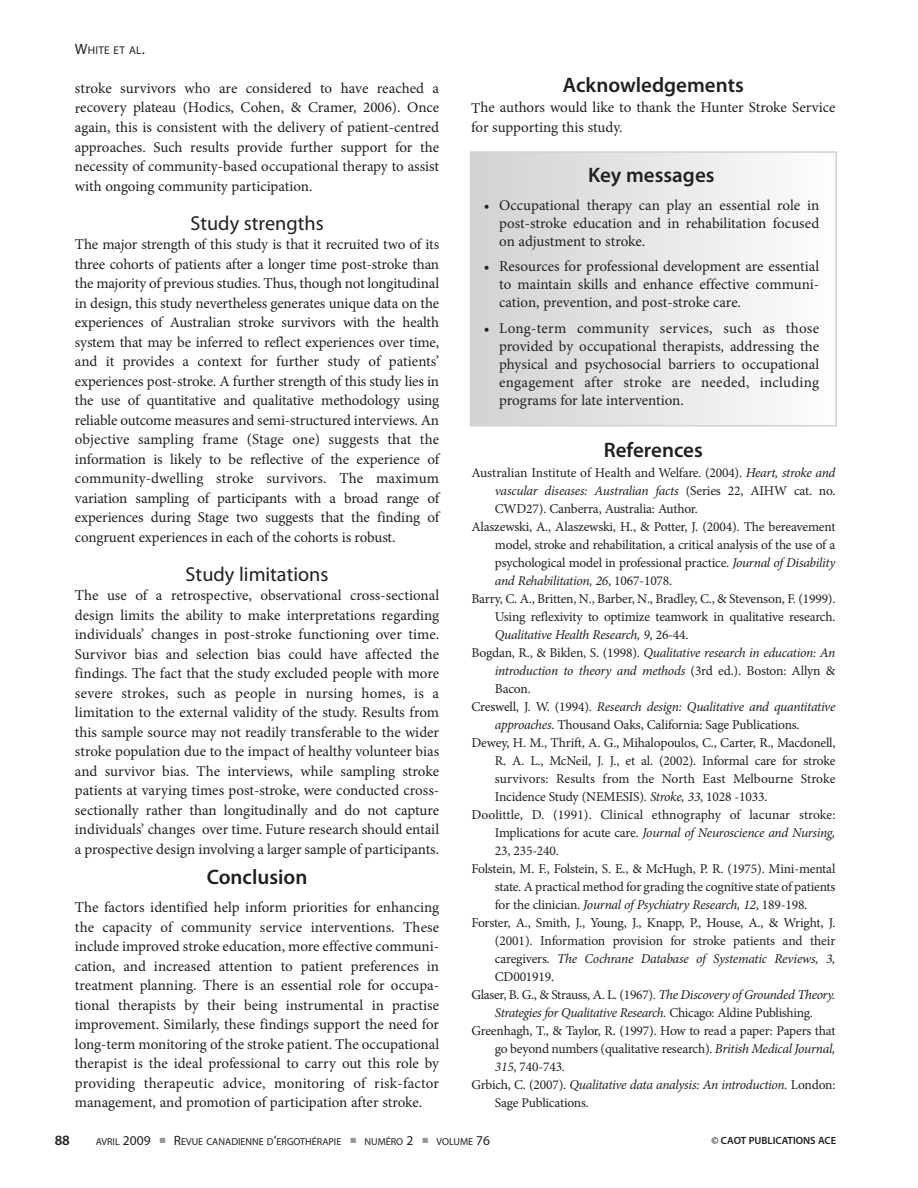
<style>
.page{position:relative;width:918px;height:1188px;background:#fff}
.page>*{position:absolute;margin:0;border:0;box-sizing:border-box;transform-origin:0 0}
.t1{font:600 21px "Myriad Pro";color:#231f20}
.t2{font:20.25px "Myriad Pro";color:#231f20}
.t3{font:15px/19.5px "Minion Pro";letter-spacing:-.005em;color:#231f20;text-align:justify}
.t4{font:600 14.25px "Myriad Pro";color:#231f20}
.t5{font:13.5px "Minion Pro";letter-spacing:-.015em;color:#231f20}
.t6{font:italic 13.5px "Minion Pro";letter-spacing:-.025em;color:#231f20}
.t7{font:13.5px "Minion Pro";letter-spacing:.005em;color:#231f20}
.t8{font:11.25px "Myriad Pro";letter-spacing:.02em;color:#231f20}
.t9{font:10.5px "Myriad MM.565.wt.600.wd";color:#231f20}
.t10{font:10.2px "Myriad Pro";color:#231f20}
.s1{font-size:15px}
.s2{font-style:italic}
.s3{font-style:normal}
.s4{font-size:13.5px}
.s5{font-family:"Myriad MM.400.wt.600.wd"}
</style>
<div class="page">
<div style="left:471px;top:153px;width:365px;height:272px;background:linear-gradient(to right,#d0d2d4,#fdfefe)"></div>
<div style="left:470px;top:151px;width:367px;height:276px;border:2px solid #d1d2d4"></div>
<p class="t8" style="left:75px;top:46px;width:71px"><span class="s1">W</span>HITE ET AL<span class="s1">.</span></p>
<h1 class="t1" style="left:563px;top:77px;width:182px">Acknowledgements</h1>
<p class="t3" style="left:471px;top:99px;width:366px">The authors would like to thank the Hunter Stroke Service for supporting this study.</p>
<p class="t3" style="left:75px;top:80px;width:366px">stroke survivors who are considered to have reached a recovery plateau (Hodics, Cohen, &amp; Cramer, 2006). Once again, this is consistent with the delivery of patient-centred approaches. Such results provide further support for the necessity of community-based occupational therapy to assist with ongoing community participation.</p>
<h2 class="t2" style="left:190px;top:215px;width:135px">Study strengths</h2>
<p class="t3" style="left:75px;top:236px;width:366px">The major strength of this study is that it recruited two of its three cohorts of patients after a longer time post-stroke than the majority of previous studies. Thus, though not longitudinal in design, this study nevertheless generates unique data on the experiences of Australian stroke survivors with the health system that may be inferred to reflect experiences over time, and it provides a context for further study of patients’ experiences post-stroke. A further strength of this study lies in the use of quantitative and qualitative methodology using reliable outcome measures and semi-structured interviews. An objective sampling frame (Stage one) suggests that the information is likely to be reflective of the experience of community-dwelling stroke survivors. The maximum variation sampling of participants with a broad range of experiences during Stage two suggests that the finding of congruent experiences in each of the cohorts is robust.</p>
<h2 class="t2" style="left:186px;top:566px;width:144px">Study limitations</h2>
<p class="t3" style="left:75px;top:587px;width:366px">The use of a retrospective, observational cross-sectional design limits the ability to make interpretations regarding individuals’ changes in post-stroke functioning over time.<br>Survivor bias and selection bias could have affected the findings. The fact that the study excluded people with more severe strokes, such as people in nursing homes, is a limitation to the external validity of the study. Results from this sample source may not readily transferable to the wider stroke population due to the impact of healthy volunteer bias and survivor bias. The interviews, while sampling stroke patients at varying times post-stroke, were conducted cross&shy;sectionally rather than longitudinally and do not capture individuals’ changes over time. Future research should entail a prospective design involving a larger sample of participants.</p>
<h1 class="t1" style="left:207px;top:869px;width:102px">Conclusion</h1>
<p class="t3" style="left:75px;top:899px;width:366px">The factors identified help inform priorities for enhancing the capacity of community service interventions. These include improved stroke education, more effective communi&shy;cation, and increased attention to patient preferences in treatment planning. There is an essential role for occupa&shy;tional therapists by their being instrumental in practise improvement. Similarly, these findings support the need for long-term monitoring of the stroke patient. The occupational therapist is the ideal professional to carry out this role by providing therapeutic advice, monitoring of risk-factor management, and promotion of participation after stroke.</p>
<h1 class="t1" style="left:588px;top:167px;width:128px">Key messages</h1>
<p class="t3" style="left:499px;top:197px;width:322px;line-height:18px;text-indent:-15px">• Occupational therapy can play an essential role in post-stroke education and in rehabilitation focused on adjustment to stroke.</p>
<p class="t3" style="left:499px;top:259px;width:322px;line-height:18px;text-indent:-15px">• Resources for professional development are essential to maintain skills and enhance effective communi&shy;cation, prevention, and post-stroke care.</p>
<p class="t3" style="left:499px;top:320px;width:322px;line-height:18px;text-indent:-15px">• Long-term community services, such as those provided by occupational therapists, addressing the physical and psychosocial barriers to occupational engagement after stroke are needed, including programs for late intervention.</p>
<h1 class="t1" style="left:604px;top:442px;width:101px">References</h1>
<p class="t5" style="left:471px;top:467px;width:366px">Australian Institute of Health and Welfare. (2004). <span class="s2">Heart, stroke and</span></p>
<p class="t6" style="left:495px;top:485px;width:342px">vascular diseases: Australian facts <span class="s3">(Series 22, AIHW cat. no.</span></p>
<p class="t5" style="left:495px;top:503px;width:205px">CWD27). Canberra, Australia: Author.</p>
<p class="t5" style="left:471px;top:521px;width:366px">Alaszewski, A., Alaszewski, H., &amp; Potter, J. (2004). The bereavement</p>
<p class="t5" style="left:495px;top:539px;width:342px">model, stroke and rehabilitation, a critical analysis of the use of a</p>
<p class="t5" style="left:495px;top:557px;width:342px">psychological model in professional practice. <span class="s2">Journal of Disability</span></p>
<p class="t6" style="left:495px;top:575px;width:179px">and Rehabilitation, 26<span class="s3">, 1067-1078.</span></p>
<p class="t5" style="left:471px;top:593px;width:366px">Barry, C. A., Britten, N., Barber, N., Bradley, C., &amp; Stevenson, F. (1999).</p>
<p class="t5" style="left:495px;top:611px;width:342px">Using reflexivity to optimize teamwork in qualitative research.</p>
<p class="t6" style="left:495px;top:629px;width:195px">Qualitative Health Research, 9<span class="s3">, 26-44.</span></p>
<p class="t6" style="left:471px;top:647px;width:366px"><span class="s3">Bogdan, R., &amp; Biklen, S. (1998).</span> Qualitative research in education: An</p>
<p class="t6" style="left:495px;top:665px;width:342px">introduction to theory and methods <span class="s3">(3rd ed.). Boston: Allyn &amp;</span></p>
<p class="t5" style="left:495px;top:683px;width:37px">Bacon.</p>
<p class="t6" style="left:471px;top:701px;width:366px"><span class="s3">Creswell, J. W. (1994).</span> Research design: Qualitative and quantitative</p>
<p class="t5" style="left:495px;top:719px;width:306px"><span class="s2">approaches</span>. Thousand Oaks, California: Sage Publications.</p>
<p class="t5" style="left:471px;top:737px;width:366px">Dewey, H. M., Thrift, A. G., Mihalopoulos, C., Carter, R., Macdonell,</p>
<p class="t5" style="left:495px;top:755px;width:342px">R. A. L., McNeil, J. J., et al. (2002). Informal care for stroke</p>
<p class="t5" style="left:495px;top:773px;width:342px">survivors: Results from the North East Melbourne Stroke</p>
<p class="t5" style="left:495px;top:791px;width:274px">Incidence Study (NEMESIS). <span class="s2">Stroke, 33</span>, 1028 -1033.</p>
<p class="t7" style="left:471px;top:809px;width:366px">Doolittle, D. (1991). Clinical ethnography of lacunar stroke:</p>
<p class="t6" style="left:495px;top:827px;width:342px"><span class="s3">Implications for acute care.</span> Journal of Neuroscience and Nursing,</p>
<p class="t5" style="left:495px;top:845px;width:66px">23, 235-240.</p>
<p class="t5" style="left:471px;top:863px;width:366px">Folstein, M. F., Folstein, S. E., &amp; McHugh, P. R. (1975). Mini-mental</p>
<p class="t5" style="left:495px;top:881px;width:342px">state. A practical method for grading the cognitive state of patients</p>
<p class="t6" style="left:495px;top:899px;width:314px"><span class="s3">for the clinician.</span> Journal of Psychiatry Research, 12<span class="s3">, 189-198.</span></p>
<p class="t5" style="left:471px;top:917px;width:366px">Forster, A., Smith, J., Young, J., Knapp, P., House, A., &amp; Wright, J.</p>
<p class="t5" style="left:495px;top:935px;width:342px">(2001). Information provision for stroke patients and their</p>
<p class="t6" style="left:495px;top:953px;width:342px"><span class="s3">caregivers.</span> The Cochrane Database of Systematic Reviews, 3,</p>
<p class="t5" style="left:495px;top:971px;width:61px">CD001919.</p>
<p class="t5" style="left:471px;top:989px;width:366px">Glaser, B. G., &amp; Strauss, A. L. (1967). <span class="s2">The Discovery of Grounded Theory.</span></p>
<p class="t6" style="left:495px;top:1007px;width:319px">Strategies for Qualitative Research. <span class="s3">Chicago: Aldine Publishing.</span></p>
<p class="t5" style="left:471px;top:1025px;width:366px">Greenhagh, T., &amp; Taylor, R. (1997). How to read a paper: Papers that</p>
<p class="t5" style="left:495px;top:1043px;width:342px">go beyond numbers (qualitative research). <span class="s2">British Medical Journal,</span></p>
<p class="t5" style="left:495px;top:1061px;width:72px"><span class="s2">315</span>, 740-743.</p>
<p class="t6" style="left:471px;top:1079px;width:366px"><span class="s3">Grbich, C. (2007).</span> Qualitative data analysis: An introduction. <span class="s3">London:</span></p>
<p class="t5" style="left:495px;top:1097px;width:95px">Sage Publications.</p>
<p class="t9" style="left:711px;top:1137px;width:126px">© CAOT PUBLICATIONS ACE</p>
<p class="t4" style="left:55px;top:1135px;width:17px">88</p>
<p class="t10" style="left:96px;top:1138px;width:396px">AVRIL <span class="s4">2009</span> <sup>■</sup> <span class="s4">R</span>EVUE CANADIENNE D<span class="s4">’</span>ERGOTH<span class="s5">É</span>RAPIE <sup>■</sup> NUM<span class="s5">É</span>RO <span class="s4">2</span> <sup>■</sup> VOLUME <span class="s4">76</span></p>
</div>
